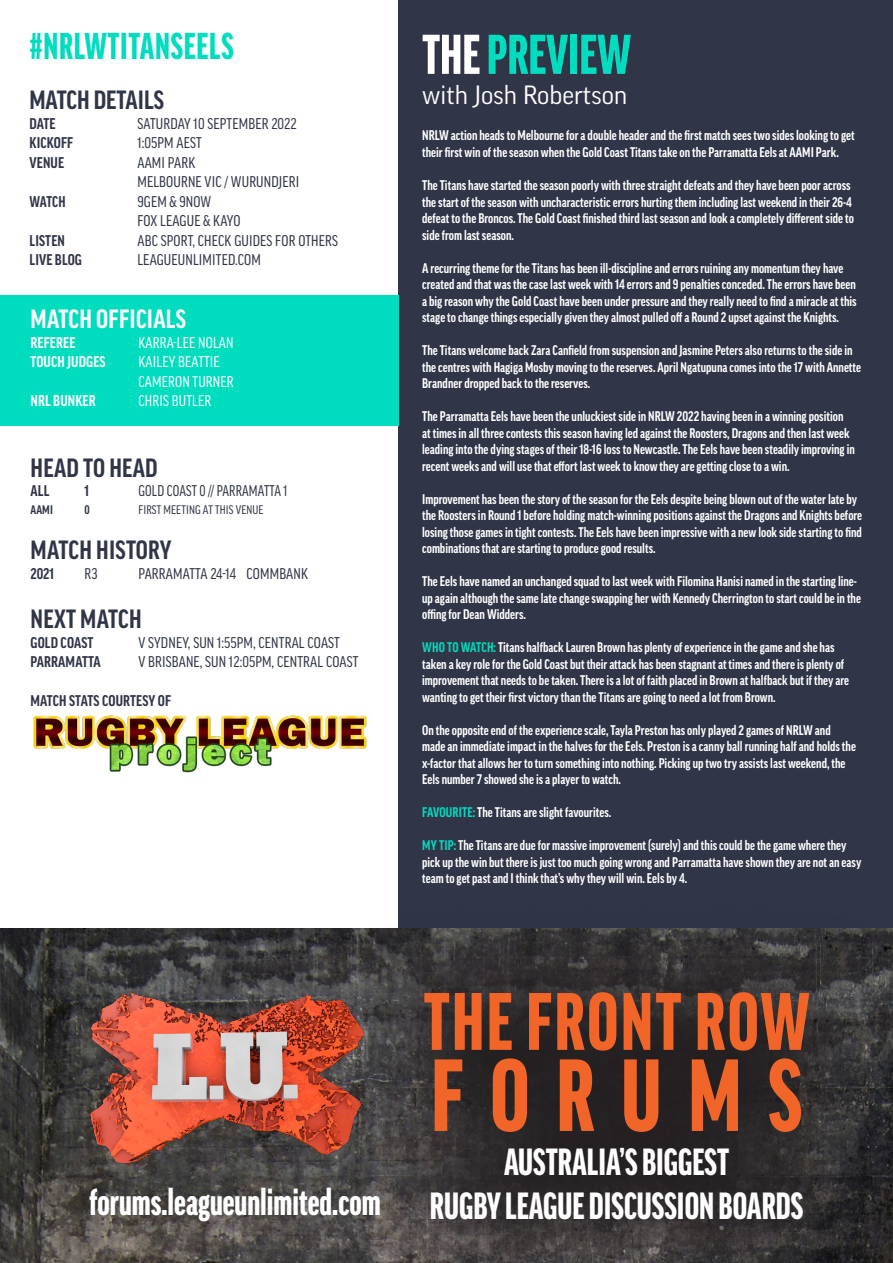
<style>
.page{position:relative;width:893px;height:1263px;background:#fff}
.page>*{position:absolute;margin:0;border:0;box-sizing:border-box;transform-origin:0 0}
.t1{font:900 extra-condensed 98.7px "Good Pro";letter-spacing:.27em;color:#f26529}
.t2{font:900 extra-condensed 78.45px "Good Pro";letter-spacing:.03em;color:#f26529}
.t3{font:900 extra-condensed 54px "Good Pro";color:#00dcbe}
.t4{font:900 extra-condensed 36.45px "Good Pro";color:#fff}
.t5{font:900 extra-condensed 36px "Good Pro";letter-spacing:.02em;color:#00dcbe}
.t6{font:700 condensed 25.5px "Good Pro";letter-spacing:.005em;color:#303548}
.t7{font:25.5px "Good Pro";color:#fff}
.t8{font:700 condensed 25.5px "Good Pro";letter-spacing:.01em;color:#fff}
.LU_Program_general_t{font:15px "Good Pro Cond News";letter-spacing:.01em;color:#303548}
.LU_Program_general_t-2{font:700 condensed 15px "Good Pro";letter-spacing:.01em;color:#303548}
.LU_Program_general_t-3{font:15px "Good Pro Cond News";letter-spacing:.01em;color:#fff}
.LU_Program_general_t-4{font:700 condensed 15px "Good Pro";letter-spacing:.01em;color:#fff}
.LU_Program_general_t-5{font:15px "Good Pro Cond News";letter-spacing:.01em;color:#303548;scale:.93 1}
.LU_Program_general_t-6{font:700 condensed 13.5px/16.5px "Good Pro";color:#fff}
.t9{font:12px "Good Pro Cond News";letter-spacing:.01em;color:#303548}
.t10{font:700 condensed 12px "Good Pro";color:#303548}
.s1{color:#fff}
.s2{color:#00dcbe}
</style>
<div class="page">
<hr style="left:0;top:31px;width:1px;height:33px;background:#00dcbe">
<div style="left:398px;top:0;width:495px;height:929px;background:#303548"></div>
<img style="left:33px;top:715px;width:334px;height:58px">
<div style="left:0;top:295px;width:399px;height:131px;background:#00dcbe"></div>
<img style="left:0;top:929px;width:340px;height:334px">
<div style="left:340px;top:905px;width:553px;height:358px;background:#231f20;opacity:.96"></div>
<img style="left:24px;top:972px;width:393px;height:221px">
<p class="t5" style="left:29px;top:26px;width:206px">#NRLWTITANSEELS</p>
<p class="t6" style="left:29px;top:86px;width:136px">MATCH DETAILS</p>
<p class="LU_Program_general_t-2" style="left:29px;top:115px;width:28px">DATE</p>
<p class="LU_Program_general_t" style="left:137px;top:115px;width:161px">SATURDAY 10 SEPTEMBER 2022</p>
<p class="LU_Program_general_t-2" style="left:29px;top:135px;width:45px">KICKOFF</p>
<p class="LU_Program_general_t" style="left:137px;top:134px;width:66px">1:05PM AEST</p>
<p class="LU_Program_general_t-2" style="left:29px;top:154px;width:36px">VENUE</p>
<p class="LU_Program_general_t" style="left:137px;top:154px;width:59px">AAMI PARK</p>
<p class="LU_Program_general_t" style="left:137px;top:173px;width:163px">MELBOURNE VIC / WURUNDJERI</p>
<p class="LU_Program_general_t-2" style="left:29px;top:193px;width:38px">WATCH</p>
<p class="LU_Program_general_t" style="left:137px;top:193px;width:75px">9GEM &amp; 9NOW</p>
<p class="LU_Program_general_t" style="left:137px;top:212px;width:105px">FOX LEAGUE &amp; KAYO</p>
<p class="LU_Program_general_t-2" style="left:29px;top:232px;width:37px">LISTEN</p>
<p class="LU_Program_general_t" style="left:137px;top:232px;width:202px">ABC SPORT, CHECK GUIDES FOR OTHERS</p>
<p class="LU_Program_general_t-2" style="left:29px;top:252px;width:54px">LIVE BLOG</p>
<p class="LU_Program_general_t" style="left:137px;top:251px;width:125px">LEAGUEUNLIMITED.COM</p>
<p class="t8" style="left:31px;top:305px;width:157px">MATCH OFFICIALS</p>
<p class="LU_Program_general_t-4" style="left:31px;top:334px;width:47px">REFEREE</p>
<p class="LU_Program_general_t-3" style="left:138px;top:334px;width:97px">KARRA-LEE NOLAN</p>
<p class="LU_Program_general_t-4" style="left:31px;top:353px;width:77px">TOUCH JUDGES</p>
<p class="LU_Program_general_t-3" style="left:138px;top:353px;width:83px">KAILEY BEATTIE</p>
<p class="LU_Program_general_t-3" style="left:138px;top:373px;width:97px">CAMERON TURNER</p>
<p class="LU_Program_general_t-4" style="left:31px;top:392px;width:67px">NRL BUNKER</p>
<p class="LU_Program_general_t-3" style="left:138px;top:392px;width:74px">CHRIS BUTLER</p>
<p class="t6" style="left:31px;top:453px;width:129px">HEAD TO HEAD</p>
<p class="LU_Program_general_t-2" style="left:31px;top:482px;width:20px">ALL</p>
<p class="LU_Program_general_t-2" style="left:84px;top:482px;width:6px">1</p>
<p class="LU_Program_general_t-5" style="left:138px;top:482px;width:162px">GOLD COAST 0 // PARRAMATTA 1</p>
<p class="t10" style="left:31px;top:503px;width:24px">AAMI</p>
<p class="t10" style="left:84px;top:503px;width:7px">0</p>
<p class="t9" style="left:138px;top:503px;width:127px">FIRST MEETING AT THIS VENUE</p>
<p class="t6" style="left:31px;top:536px;width:142px">MATCH HISTORY</p>
<p class="LU_Program_general_t-2" style="left:30px;top:565px;width:25px">2021</p>
<p class="LU_Program_general_t" style="left:84px;top:565px;width:15px">R3</p>
<p class="LU_Program_general_t" style="left:138px;top:565px;width:171px">PARRAMATTA 24-14 COMMBANK</p>
<p class="t6" style="left:31px;top:605px;width:113px">NEXT MATCH</p>
<p class="LU_Program_general_t-2" style="left:31px;top:634px;width:64px">GOLD COAST</p>
<p class="LU_Program_general_t" style="left:138px;top:634px;width:203px">V SYDNEY, SUN 1:55PM, CENTRAL COAST</p>
<p class="LU_Program_general_t-2" style="left:31px;top:653px;width:72px">PARRAMATTA</p>
<p class="LU_Program_general_t" style="left:138px;top:653px;width:222px">V BRISBANE, SUN 12:05PM, CENTRAL COAST</p>
<p class="LU_Program_general_t-2" style="left:31px;top:692px;width:142px">MATCH STATS COURTESY OF</p>
<p class="t3" style="left:422px;top:25px;width:210px"><span class="s1">THE</span> PREVIEW</p>
<p class="t7" style="left:422px;top:81px;width:206px">with Josh Robertson</p>
<p class="LU_Program_general_t-6" style="left:422px;top:127px;width:434px">NRLW action heads to Melbourne for a double header and the first match sees two sides looking to get their first win of the season when the Gold Coast Titans take on the Parramatta Eels at AAMI Park.</p>
<p class="LU_Program_general_t-6" style="left:422px;top:177px;width:433px">The Titans have started the season poorly with three straight defeats and they have been poor across the start of the season with uncharacteristic errors hurting them including last weekend in their 26-4 defeat to the Broncos. The Gold Coast finished third last season and look a completely different side to side from last season.</p>
<p class="LU_Program_general_t-6" style="left:422px;top:259px;width:436px">A recurring theme for the Titans has been ill-discipline and errors ruining any momentum they have created and that was the case last week with 14 errors and 9 penalties conceded. The errors have been a big reason why the Gold Coast have been under pressure and they really need to find a miracle at this stage to change things especially given they almost pulled off a Round 2 upset against the Knights.</p>
<p class="LU_Program_general_t-6" style="left:422px;top:342px;width:440px">The Titans welcome back Zara Canfield from suspension and Jasmine Peters also returns to the side in the centres with Hagiga Mosby moving to the reserves. April Ngatupuna comes into the 17 with Annette<br>Brandner dropped back to the reserves.</p>
<p class="LU_Program_general_t-6" style="left:422px;top:408px;width:434px">The Parramatta Eels have been the unluckiest side in NRLW 2022 having been in a winning position at times in all three contests this season having led against the Roosters, Dragons and then last week leading into the dying stages of their 18-16 loss to Newcastle. The Eels have been steadily improving in recent weeks and will use that effort last week to know they are getting close to a win.</p>
<p class="LU_Program_general_t-6" style="left:422px;top:490px;width:442px">Improvement has been the story of the season for the Eels despite being blown out of the water late by the Roosters in Round 1 before holding match-winning positions against the Dragons and Knights before losing those games in tight contests. The Eels have been impressive with a new look side starting to find combinations that are starting to produce good results.</p>
<p class="LU_Program_general_t-6" style="left:422px;top:573px;width:440px">The Eels have named an unchanged squad to last week with Filomina Hanisi named in the starting line&shy;up again although the same late change swapping her with Kennedy Cherrington to start could be in the offing for Dean Widders.</p>
<p class="LU_Program_general_t-6" style="left:422px;top:639px;width:429px"><span class="s2">WHO TO WATCH:</span>Titans halfback Lauren Brown has plenty of experience in the game and she has taken a key role for the Gold Coast but their attack has been stagnant at times and there is plenty of improvement that needs to be taken. There is a lot of faith placed in Brown at halfback but if they are wanting to get their first victory than the Titans are going to need a lot from Brown.</p>
<p class="LU_Program_general_t-6" style="left:422px;top:721px;width:435px">On the opposite end of the experience scale, Tayla Preston has only played 2 games of NRLW and made an immediate impact in the halves for the Eels. Preston is a canny ball running half and holds the x-factor that allows her to turn something into nothing. Picking up two try assists last weekend, the Eels number 7 showed she is a player to watch.</p>
<p class="LU_Program_general_t-6" style="left:422px;top:804px;width:191px"><span class="s2">FAVOURITE:</span> The Titans are slight favourites.</p>
<p class="LU_Program_general_t-6" style="left:422px;top:837px;width:441px"><span class="s2">MY TIP:</span>The Titans are due for massive improvement (surely) and this could be the game where they pick up the win but there is just too much going wrong and Parramatta have shown they are not an easy team to get past and I think that’s why they will win. Eels by 4.</p>
<p class="t2" style="left:424px;top:978px;width:387px">THE FRONT ROW</p>
<p class="t1" style="left:431px;top:1041px;width:372px">FORUMS</p>
<p class="t4" style="left:504px;top:1141px;width:227px">AUSTRALIA’S BIGGEST</p>
<p class="t4" style="left:89px;top:1181px;width:293px">forums.leagueunlimited.com</p>
<p class="t4" style="left:430px;top:1185px;width:375px">RUGBY LEAGUE DISCUSSION BOARDS</p>
</div>
